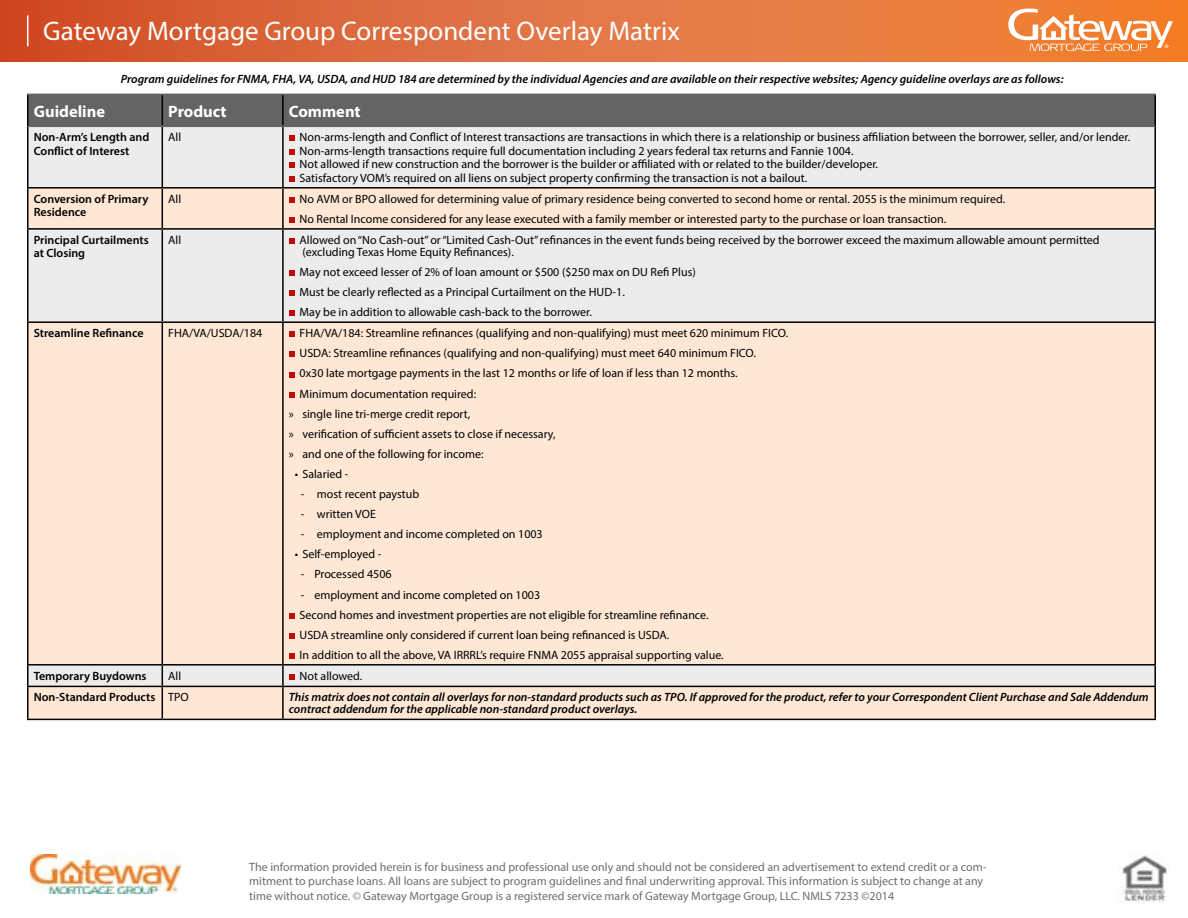
<style>
.page{position:relative;width:1188px;height:918px;background:#fff}
.page>*{position:absolute;margin:0;border:0;box-sizing:border-box;transform-origin:0 0}
.t1{font:27px "Myriad Pro";color:#fff}
.t2{font:700 16.5px "Myriad Pro";color:#fff}
.t3{font:12px/20.1px "Myriad Pro";color:#000}
.t4{font:italic 600 12px/12px "Myriad Pro";color:#000}
.t5{font:12px/14.4px "Myriad Pro";color:#6d6e71}
.t6{font:600 12px/13.5px "Myriad Pro";color:#000}
.s1{font-weight:400}
.s2{color:#7f7f7f}
</style>
<div class="page">
<svg style="left:0;top:0;width:1188px;height:62px;background:#e06e3b"></svg>
<img style="left:31px;top:855px;width:150px;height:38px">
<hr style="left:27px;top:15px;width:1px;height:31px;background:#fff">
<div style="left:28px;top:95px;width:1126px;height:31px;background:#636466"></div>
<div style="left:28px;top:127px;width:1126px;height:60px;background:#ececec"></div>
<div style="left:28px;top:189px;width:1126px;height:39px;background:#fee7d4"></div>
<div style="left:28px;top:230px;width:1126px;height:91px;background:#ececec"></div>
<div style="left:28px;top:323px;width:1126px;height:396px;background:#fee7d4"></div>
<hr style="left:27px;top:95px;width:1px;height:31px;background:#000">
<hr style="left:162px;top:95px;width:1px;height:31px;background:#000">
<hr style="left:282px;top:95px;width:2px;height:31px;background:#000">
<hr style="left:1154px;top:95px;width:2px;height:31px;background:#000">
<hr style="left:27px;top:126px;width:1px;height:61px;background:#000">
<hr style="left:162px;top:127px;width:1px;height:60px;background:#000">
<hr style="left:282px;top:127px;width:2px;height:60px;background:#000">
<hr style="left:1154px;top:126px;width:2px;height:61px;background:#000">
<hr style="left:27px;top:187px;width:135px;height:2px;background:#000">
<hr style="left:27px;top:189px;width:1px;height:39px;background:#000">
<hr style="left:162px;top:187px;width:121px;height:2px;background:#000">
<hr style="left:162px;top:189px;width:1px;height:39px;background:#000">
<hr style="left:283px;top:187px;width:873px;height:2px;background:#000">
<hr style="left:282px;top:189px;width:2px;height:39px;background:#000">
<hr style="left:1154px;top:189px;width:2px;height:39px;background:#000">
<hr style="left:27px;top:228px;width:135px;height:2px;background:#000">
<hr style="left:27px;top:230px;width:1px;height:91px;background:#000">
<hr style="left:162px;top:228px;width:121px;height:2px;background:#000">
<hr style="left:162px;top:230px;width:1px;height:91px;background:#000">
<hr style="left:283px;top:228px;width:873px;height:2px;background:#000">
<hr style="left:282px;top:230px;width:2px;height:91px;background:#000">
<hr style="left:1154px;top:230px;width:2px;height:91px;background:#000">
<hr style="left:27px;top:321px;width:135px;height:2px;background:#000">
<hr style="left:27px;top:323px;width:1px;height:341px;background:#000">
<hr style="left:162px;top:321px;width:121px;height:2px;background:#000">
<hr style="left:162px;top:323px;width:1px;height:341px;background:#000">
<hr style="left:283px;top:321px;width:873px;height:2px;background:#000">
<hr style="left:282px;top:323px;width:2px;height:341px;background:#000">
<hr style="left:1154px;top:323px;width:2px;height:341px;background:#000">
<hr style="left:27px;top:664px;width:135px;height:2px;background:#000">
<svg style="left:27px;top:666px;width:1px;height:20px"></svg>
<hr style="left:162px;top:664px;width:121px;height:2px;background:#000">
<svg style="left:162px;top:666px;width:1px;height:20px"></svg>
<hr style="left:283px;top:664px;width:873px;height:2px;background:#000">
<hr style="left:282px;top:666px;width:2px;height:20px;background:#000">
<hr style="left:1154px;top:666px;width:2px;height:20px;background:#000">
<hr style="left:27px;top:686px;width:135px;height:1px;background:#000">
<hr style="left:27px;top:687px;width:1px;height:32px;background:#000">
<hr style="left:162px;top:686px;width:121px;height:1px;background:#000">
<hr style="left:162px;top:687px;width:1px;height:32px;background:#000">
<hr style="left:283px;top:686px;width:873px;height:1px;background:#000">
<hr style="left:282px;top:687px;width:2px;height:32px;background:#000">
<hr style="left:1154px;top:687px;width:2px;height:32px;background:#000">
<hr style="left:27px;top:719px;width:135px;height:1px;background:#000">
<hr style="left:162px;top:719px;width:121px;height:1px;background:#000">
<hr style="left:283px;top:719px;width:873px;height:1px;background:#000">
<hr style="left:27px;top:94px;width:135px;height:1px;background:#636466">
<hr style="left:162px;top:94px;width:121px;height:1px;background:#636466">
<hr style="left:283px;top:94px;width:873px;height:1px;background:#636466">
<hr style="left:28px;top:126px;width:134px;height:1px;background:#636466">
<hr style="left:162px;top:126px;width:121px;height:1px;background:#636466">
<hr style="left:283px;top:126px;width:871px;height:1px;background:#636466">
<svg style="left:289px;top:136px;width:6px;height:5px"></svg>
<svg style="left:289px;top:149px;width:6px;height:6px"></svg>
<svg style="left:289px;top:163px;width:6px;height:5px"></svg>
<svg style="left:289px;top:176px;width:6px;height:6px"></svg>
<svg style="left:289px;top:197px;width:6px;height:6px"></svg>
<svg style="left:289px;top:217px;width:6px;height:6px"></svg>
<svg style="left:289px;top:238px;width:6px;height:6px"></svg>
<svg style="left:289px;top:270px;width:6px;height:6px"></svg>
<svg style="left:289px;top:290px;width:6px;height:6px"></svg>
<svg style="left:289px;top:311px;width:6px;height:5px"></svg>
<svg style="left:289px;top:332px;width:6px;height:5px"></svg>
<svg style="left:289px;top:352px;width:6px;height:5px"></svg>
<svg style="left:289px;top:372px;width:6px;height:5px"></svg>
<svg style="left:289px;top:392px;width:6px;height:6px"></svg>
<svg style="left:289px;top:613px;width:6px;height:6px"></svg>
<svg style="left:289px;top:633px;width:6px;height:6px"></svg>
<svg style="left:289px;top:653px;width:6px;height:6px"></svg>
<svg style="left:289px;top:674px;width:6px;height:6px"></svg>
<img style="left:1122px;top:855px;width:45px;height:48px">
<svg style="left:1008px;top:9px;width:165px;height:42px"></svg>
<h1 class="t1" style="left:43px;top:14px;width:638px">Gateway Mortgage Group Correspondent Overlay Matrix</h1>
<p class="t4" style="left:121px;top:72px;width:944px">Program guidelines for FNMA, FHA, VA, USDA, and HUD 184 are determined by the individual Agencies and are available on their respective websites; Agency guideline overlays are as follows:</p>
<h2 class="t2" style="left:34px;top:100px;width:73px">Guideline</h2>
<h2 class="t2" style="left:168px;top:100px;width:60px">Product</h2>
<h2 class="t2" style="left:289px;top:100px;width:73px">Comment</h2>
<p class="t6" style="left:34px;top:130px;width:117px">Non-Arm’s Length and<br>Conflict of Interest</p>
<p class="t3" style="left:168px;top:127px;width:14px">All</p>
<p class="t3" style="left:300px;top:130px;width:832px;line-height:13.5px">Non-arms-length and Conflict of Interest transactions are transactions in which there is a relationship or business affiliation between the borrower, seller, and/or lender.<br>Non-arms-length transactions require full documentation including 2 years federal tax returns and Fannie 1004.<br>Not allowed if new construction and the borrower is the builder or affiliated with or related to the builder/developer.<br>Satisfactory VOM’s required on all liens on subject property confirming the transaction is not a bailout.</p>
<p class="t6" style="left:34px;top:192px;width:116px">Conversion of Primary<br>Residence</p>
<p class="t3" style="left:168px;top:189px;width:14px">All</p>
<p class="t3" style="left:300px;top:189px;width:707px">No AVM or BPO allowed for determining value of primary residence being converted to second home or rental. 2055 is the minimum required.<br>No Rental Income considered for any lease executed with a family member or interested party to the purchase or loan transaction.</p>
<p class="t6" style="left:34px;top:233px;width:117px">Principal Curtailments at Closing</p>
<p class="t3" style="left:168px;top:230px;width:14px">All</p>
<p class="t3" style="left:300px;top:234px;width:802px;line-height:12px">Allowed on “No Cash-out” or “Limited Cash-Out” refinances in the event funds being received by the borrower exceed the maximum allowable amount permitted (excluding Texas Home Equity Refinances).</p>
<p class="t3" style="left:300px;top:262px;width:398px">May not exceed lesser of 2% of loan amount or $500 ($250 max on DU Refi Plus)<br>Must be clearly reflected as a Principal Curtailment on the HUD-1.<br>May be in addition to allowable cash-back to the borrower.</p>
<p class="t6" style="left:34px;top:326px;width:111px">Streamline Refinance</p>
<p class="t3" style="left:168px;top:323px;width:96px">FHA/VA/USDA/184</p>
<p class="t3" style="left:300px;top:323px;width:490px">FHA/VA/184: Streamline refinances (qualifying and non-qualifying) must meet 620 minimum FICO.</p>
<p class="t3" style="left:300px;top:343px;width:458px">USDA: Streamline refinances (qualifying and non-qualifying) must meet 640 minimum FICO.</p>
<p class="t3" style="left:300px;top:363px;width:440px">0x30 late mortgage payments in the last 12 months or life of loan if less than 12 months.</p>
<p class="t3" style="left:300px;top:383px;width:178px">Minimum documentation required:</p>
<p class="t3" style="left:289px;top:403px;width:183px">» single line tri-merge credit report,</p>
<p class="t3" style="left:289px;top:423px;width:268px">» verification of sufficient assets to close if necessary,</p>
<p class="t3" style="left:289px;top:444px;width:196px">» and one of the following for income:</p>
<p class="t3" style="left:295px;top:464px;width:55px">• Salaried -</p>
<p class="t3" style="left:301px;top:484px;width:120px">- most recent paystub</p>
<p class="t3" style="left:301px;top:504px;width:77px">- written VOE</p>
<p class="t3" style="left:301px;top:524px;width:243px">- employment and income completed on 1003</p>
<p class="t3" style="left:295px;top:544px;width:88px">• Self-employed -</p>
<p class="t3" style="left:301px;top:564px;width:92px">- Processed 4506</p>
<p class="t3" style="left:300px;top:584px;width:426px">- employment and income completed on 1003<br>Second homes and investment properties are not eligible for streamline refinance.<br>USDA streamline only considered if current loan being refinanced is USDA.<br>In addition to all the above, VA IRRRL’s require FNMA 2055 appraisal supporting value.</p>
<p class="t6" style="left:34px;top:669px;width:114px">Temporary Buydowns</p>
<p class="t3" style="left:168px;top:666px;width:14px">All</p>
<p class="t3" style="left:300px;top:666px;width:64px">Not allowed.</p>
<p class="t6" style="left:34px;top:690px;width:157px">Non-Standard Products <span class="s1">TPO</span></p>
<p class="t4" style="left:289px;top:691px;width:861px">This matrix does not contain all overlays for non-standard products such as TPO. If approved for the product, refer to your Correspondent Client Purchase and Sale Addendum contract addendum for the applicable non-standard product overlays.</p>
<p class="t5" style="left:249px;top:859px;width:739px">The information provided herein is for business and professional use only and should not be considered an advertisement to extend credit or a com&shy;mitment to purchase loans. All loans are subject to program guidelines and final underwriting approval. This information is subject to change at any time without notice. <span class="s2">©</span> Gateway Mortgage Group is a registered service mark of Gateway Mortgage Group, LLC. NMLS 7233 ©2014</p>
</div>
